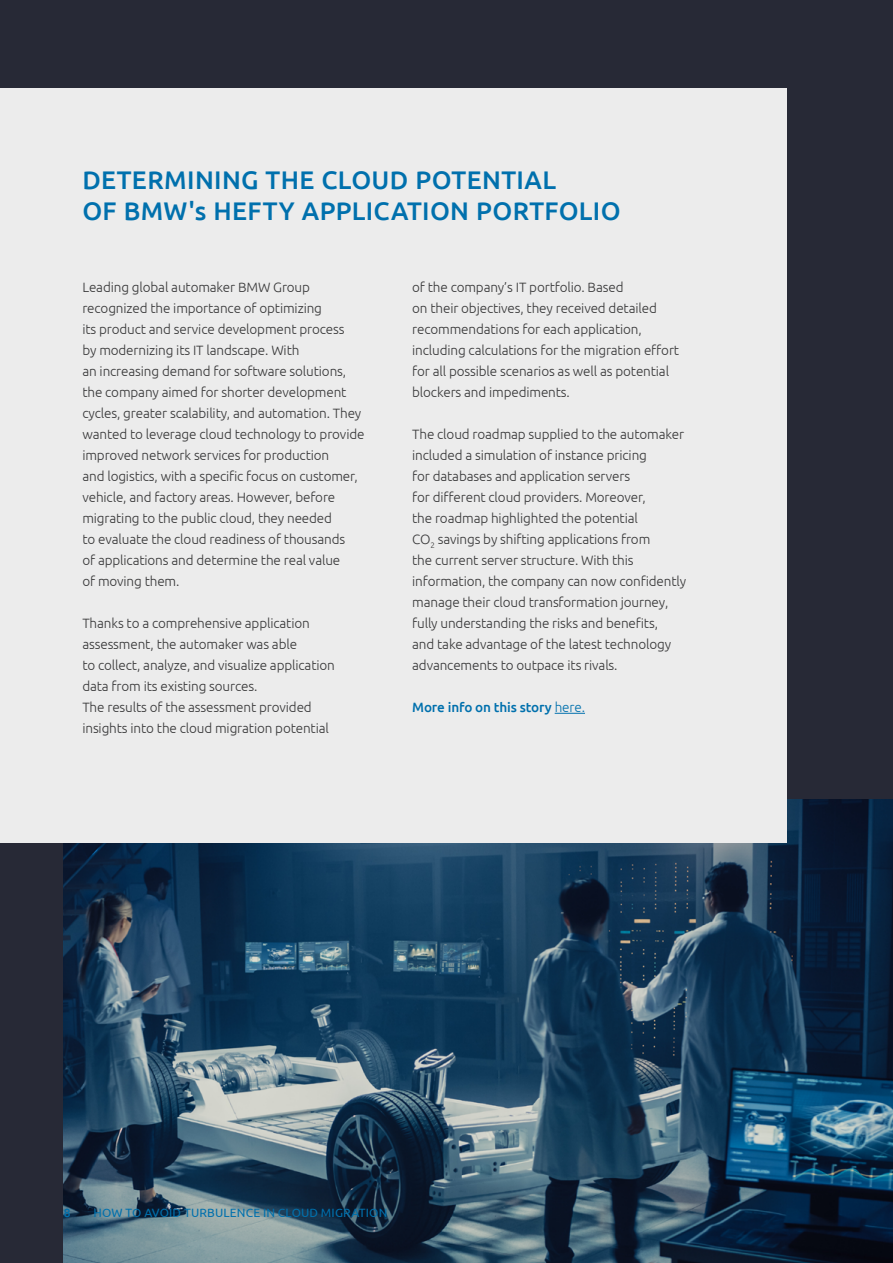
<style>
.page{position:relative;width:893px;height:1263px;background:#272936}
.page>*{position:absolute;margin:0;border:0;box-sizing:border-box;transform-origin:0 0}
.t1{font:500 25.5px/30.6px "Ubuntu";letter-spacing:.015em;color:#0070ad}
.t2{font:300 13.5px/21px "Ubuntu";letter-spacing:-.01em;color:#383839}
.t3{font:500 13.5px "Ubuntu";letter-spacing:-.01em;color:#0070ad}
.t4{font:12px "Ubuntu";letter-spacing:.015em;color:#0070ad}
.t5{font:500 12px "Ubuntu";color:#0070ad}
.s1{font-weight:300}
</style>
<div class="page">
<img style="left:64px;top:799px;width:829px;height:464px">
<div style="left:0;top:88px;width:786px;height:754px;background:#ececec"></div>
<hr style="left:555px;top:713px;width:30px;height:1px;background:#0070ad">
<h1 class="t1" style="left:82px;top:164px;width:540px">DETERMINING THE CLOUD POTENTIAL<br>OF BMW's HEFTY APPLICATION PORTFOLIO</h1>
<p class="t2" style="left:82px;top:276px;width:284px">Leading global automaker BMW Group recognized the importance of optimizing<br>its product and service development process<br>by modernizing its IT landscape. With<br>an increasing demand for software solutions, the company aimed for shorter development cycles, greater scalability, and automation. They wanted to leverage cloud technology to provide improved network services for production<br>and logistics, with a specific focus on customer, vehicle, and factory areas. However, before migrating to the public cloud, they needed<br>to evaluate the cloud readiness of thousands<br>of applications and determine the real value<br>of moving them.</p>
<p class="t2" style="left:82px;top:612px;width:254px">Thanks to a comprehensive application assessment, the automaker was able<br>to collect, analyze, and visualize application data from its existing sources.<br>The results of the assessment provided insights into the cloud migration potential</p>
<p class="t2" style="left:412px;top:276px;width:268px">of the company’s IT portfolio. Based<br>on their objectives, they received detailed recommendations for each application, including calculations for the migration effort for all possible scenarios as well as potential blockers and impediments.</p>
<p class="t2" style="left:412px;top:423px;width:275px">The cloud roadmap supplied to the automaker included a simulation of instance pricing<br>for databases and application servers<br>for different cloud providers. Moreover,<br>the roadmap highlighted the potential<br>CO<sub>2</sub> savings by shifting applications from<br>the current server structure. With this information, the company can now confidently manage their cloud transformation journey, fully understanding the risks and benefits,<br>and take advantage of the latest technology advancements to outpace its rivals.</p>
<p class="t3" style="left:412px;top:698px;width:174px">More info on this story <span class="s1">here.</span></p>
<p class="t5" style="left:64px;top:1205px;width:8px">8</p>
<p class="t4" style="left:94px;top:1205px;width:295px">HOW TO AVOID TURBULENCE IN CLOUD MIGRATION</p>
</div>
